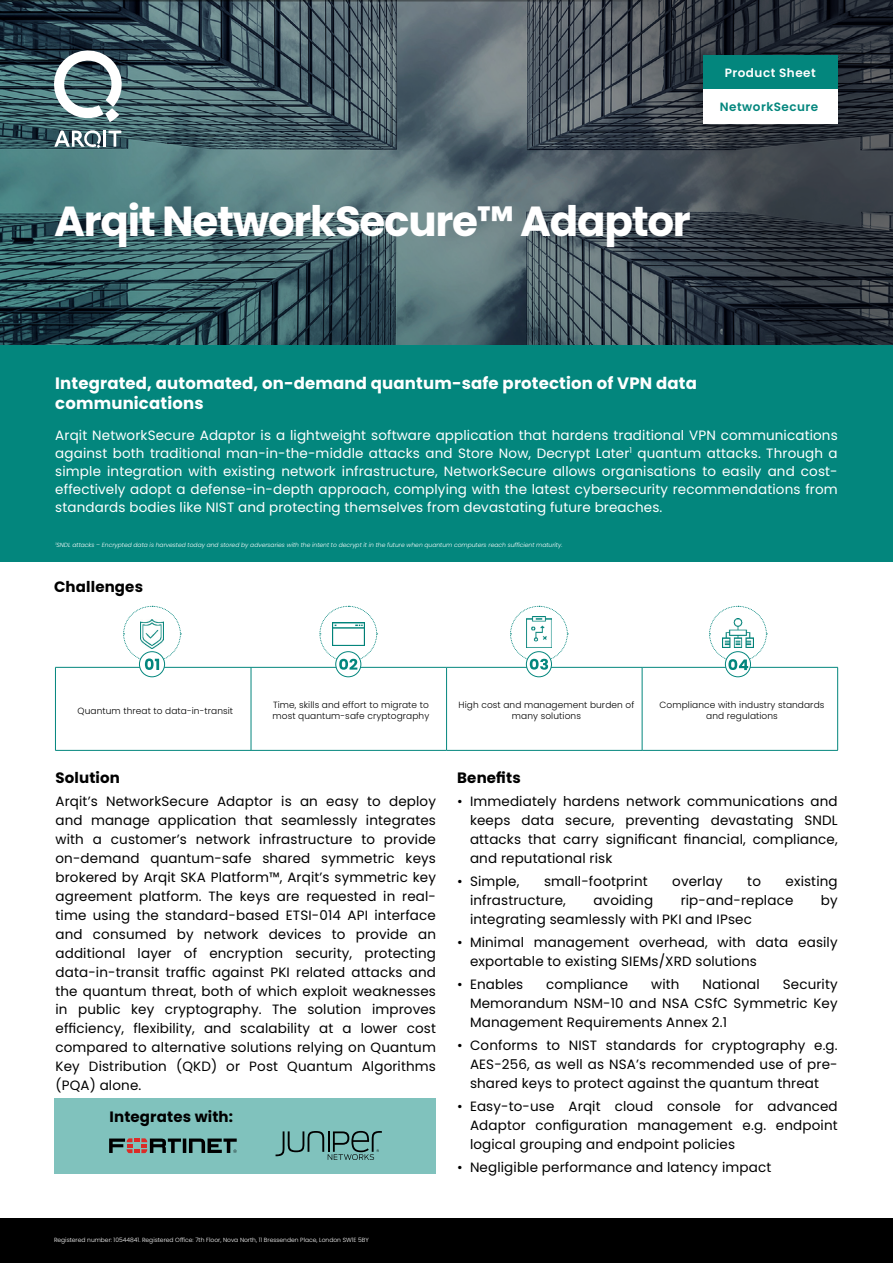
<style>
.page{position:relative;width:893px;height:1263px;background:#fff}
.page>*{position:absolute;margin:0;border:0;box-sizing:border-box;transform-origin:0 0}
.t1{font:700 42px "Poppins";letter-spacing:-.03em;color:#fff}
.t2{font:700 16.5px/19.8px "Poppins";letter-spacing:.01em;color:#fff}
.t3{font:700 15px "Poppins";letter-spacing:.01em;color:#000}
.t4{font:13.5px/18.9px "Poppins";letter-spacing:.01em;color:#000;text-align:justify}
.t5{font:13.5px/18px "Poppins";letter-spacing:.01em;color:#fff;text-align:justify}
.t6{font:600 12px "Poppins";letter-spacing:.04em;color:#03867d}
.t7{font:600 12px "Poppins";letter-spacing:.04em;color:#fff}
.t8{font:300 9px/10.8px "Poppins";letter-spacing:.01em;color:#000;text-align:center}
.t9{font:italic 300 6px "Poppins";color:#fff}
.t10{font:300 6px "Poppins";color:#fff}
</style>
<div class="page">
<div style="left:0;top:1218px;width:893px;height:45px;background:#000"></div>
<div style="left:55px;top:1098px;width:381px;height:76px;background:#80c2bd"></div>
<svg style="left:0;top:0;width:893px;height:345px;background:#42575e"></svg>
<svg style="left:54px;top:34px;width:68px;height:88px"></svg>
<svg style="left:108px;top:130px;width:14px;height:17px"></svg>
<hr style="left:103px;top:131px;width:3px;height:16px;background:#fff">
<svg style="left:54px;top:129px;width:48px;height:19px"></svg>
<div style="left:703px;top:56px;width:134px;height:34px;background:#03867d"></div>
<div style="left:0;top:345px;width:893px;height:216px;background:#03867d"></div>
<hr style="left:55px;top:667px;width:196px;height:1px;background:#03867d">
<hr style="left:55px;top:667px;width:1px;height:83px;background:#03867d">
<hr style="left:251px;top:667px;width:196px;height:1px;background:#03867d">
<hr style="left:251px;top:667px;width:1px;height:83px;background:#03867d">
<hr style="left:447px;top:667px;width:195px;height:1px;background:#03867d">
<hr style="left:446px;top:667px;width:1px;height:83px;background:#03867d">
<hr style="left:642px;top:667px;width:196px;height:1px;background:#03867d">
<hr style="left:642px;top:667px;width:1px;height:83px;background:#03867d">
<hr style="left:837px;top:667px;width:1px;height:83px;background:#03867d">
<hr style="left:55px;top:750px;width:196px;height:1px;background:#03867d">
<hr style="left:251px;top:750px;width:196px;height:1px;background:#03867d">
<hr style="left:447px;top:750px;width:195px;height:1px;background:#03867d">
<hr style="left:642px;top:750px;width:196px;height:1px;background:#03867d">
<svg style="left:139px;top:652px;width:26px;height:25px"></svg>
<div style="left:139px;top:651px;width:26px;height:26px;border:1px solid #03867d;border-radius:50%"></div>
<svg style="left:123px;top:605px;width:58px;height:65px"></svg>
<svg style="left:336px;top:652px;width:25px;height:25px"></svg>
<div style="left:336px;top:651px;width:25px;height:26px;border:1px solid #03867d;border-radius:50%"></div>
<svg style="left:526px;top:652px;width:25px;height:25px"></svg>
<div style="left:526px;top:651px;width:26px;height:26px;border:1px solid #03867d;border-radius:50%"></div>
<svg style="left:725px;top:652px;width:25px;height:25px"></svg>
<div style="left:725px;top:651px;width:26px;height:26px;border:1px solid #03867d;border-radius:50%"></div>
<svg style="left:319px;top:605px;width:59px;height:65px"></svg>
<svg style="left:510px;top:605px;width:58px;height:65px"></svg>
<svg style="left:709px;top:605px;width:58px;height:65px"></svg>
<img style="left:140px;top:619px;width:24px;height:29px">
<img style="left:333px;top:622px;width:31px;height:24px">
<img style="left:526px;top:616px;width:26px;height:31px">
<img style="left:722px;top:618px;width:32px;height:29px">
<div style="left:703px;top:90px;width:134px;height:34px;background:#fff"></div>
<svg style="left:109px;top:1138px;width:128px;height:15px"></svg>
<svg style="left:276px;top:1131px;width:106px;height:29px"></svg>
<p class="t7" style="left:725px;top:66px;width:93px">Product Sheet</p>
<p class="t6" style="left:720px;top:100px;width:100px">NetworkSecure</p>
<h1 class="t1" style="left:54px;top:197px;width:638px">Arqit NetworkSecure™ Adaptor</h1>
<p class="t2" style="left:55px;top:374px;width:643px">Integrated, automated, on-demand quantum-safe protection of VPN data communications</p>
<p class="t5" style="left:55px;top:426px;width:784px">Arqit NetworkSecure Adaptor is a lightweight software application that hardens traditional VPN communications against both traditional man-in-the-middle attacks and Store Now, Decrypt Later<sup>1</sup> quantum attacks. Through a simple integration with existing network infrastructure, NetworkSecure allows organisations to easily and cost&shy;effectively adopt a defense-in-depth approach, complying with the latest cybersecurity recommendations from standards bodies like NIST and protecting themselves from devastating future breaches.</p>
<p class="t9" style="left:55px;top:541px;width:508px"><sup>1</sup>SNDL attacks – Encrypted data is harvested today and stored by adversaries with the intent to decrypt it in the future when quantum computers reach sufficient maturity.</p>
<p class="t3" style="left:54px;top:578px;width:91px">Challenges</p>
<p class="t8" style="left:78px;top:705px;width:157px">Quantum threat to data-in-transit</p>
<p class="t8" style="left:273px;top:700px;width:158px;text-align:left">Time, skills and effort to migrate to most quantum-safe cryptography</p>
<p class="t8" style="left:459px;top:700px;width:177px">High cost and management burden of many solutions</p>
<p class="t8" style="left:660px;top:700px;width:166px">Compliance with industry standards and regulations</p>
<p class="t3" style="left:56px;top:769px;width:66px">Solution</p>
<p class="t4" style="left:56px;top:792px;width:382px">Arqit’s NetworkSecure Adaptor is an easy to deploy and manage application that seamlessly integrates with a customer’s network infrastructure to provide on-demand quantum-safe shared symmetric keys brokered by Arqit SKA Platform™, Arqit’s symmetric key agreement platform. The keys are requested in real&shy;time using the standard-based ETSI-014 API interface and consumed by network devices to provide an additional layer of encryption security, protecting data-in-transit traffic against PKI related attacks and the quantum threat, both of which exploit weaknesses in public key cryptography. The solution improves efficiency, flexibility, and scalability at a lower cost compared to alternative solutions relying on Quantum Key Distribution (QKD) or Post Quantum Algorithms (PQA) alone.</p>
<p class="t3" style="left:110px;top:1108px;width:125px">Integrates with:</p>
<p class="t3" style="left:457px;top:769px;width:65px">Benefits</p>
<p class="t4" style="left:470px;top:792px;width:369px;text-indent:-13px">• Immediately hardens network communications and keeps data secure, preventing devastating SNDL attacks that carry significant financial, compliance, and reputational risk</p>
<p class="t4" style="left:457px;top:872px;width:64px">• Simple,</p>
<p class="t4" style="left:544px;top:872px;width:105px">small-footprint</p>
<p class="t4" style="left:672px;top:872px;width:52px">overlay</p>
<p class="t4" style="left:747px;top:872px;width:15px">to</p>
<p class="t4" style="left:785px;top:872px;width:54px">existing</p>
<p class="t4" style="left:470px;top:891px;width:97px">infrastructure,</p>
<p class="t4" style="left:593px;top:891px;width:61px">avoiding</p>
<p class="t4" style="left:681px;top:891px;width:114px">rip-and-replace</p>
<p class="t4" style="left:821px;top:891px;width:18px">by</p>
<p class="t4" style="left:470px;top:910px;width:283px">integrating seamlessly with PKI and IPsec</p>
<p class="t4" style="left:470px;top:933px;width:369px;text-indent:-13px">• Minimal management overhead, with data easily exportable to existing SIEMs/XRD solutions</p>
<p class="t4" style="left:457px;top:975px;width:68px">• Enables</p>
<p class="t4" style="left:546px;top:975px;width:84px">compliance</p>
<p class="t4" style="left:651px;top:975px;width:30px">with</p>
<p class="t4" style="left:702px;top:975px;width:59px">National</p>
<p class="t4" style="left:470px;top:975px;width:369px;text-indent:313px">Security Memorandum NSM-10 and NSA CSfC Symmetric Key Management Requirements Annex 2.1</p>
<p class="t4" style="left:470px;top:1036px;width:369px;text-indent:-13px">• Conforms to NIST standards for cryptography e.g.<br>AES-256, as well as NSA’s recommended use of pre&shy;shared keys to protect against the quantum threat</p>
<p class="t4" style="left:470px;top:1097px;width:369px;text-indent:-13px">• Easy-to-use Arqit cloud console for advanced Adaptor configuration management e.g. endpoint logical grouping and endpoint policies</p>
<p class="t4" style="left:457px;top:1158px;width:315px">• Negligible performance and latency impact</p>
<p class="t10" style="left:54px;top:1236px;width:316px">Registered number: 10544841. Registered Office: 7th Floor, Nova North, 11 Bressenden Place, London SW1E 5BY</p>
</div>
